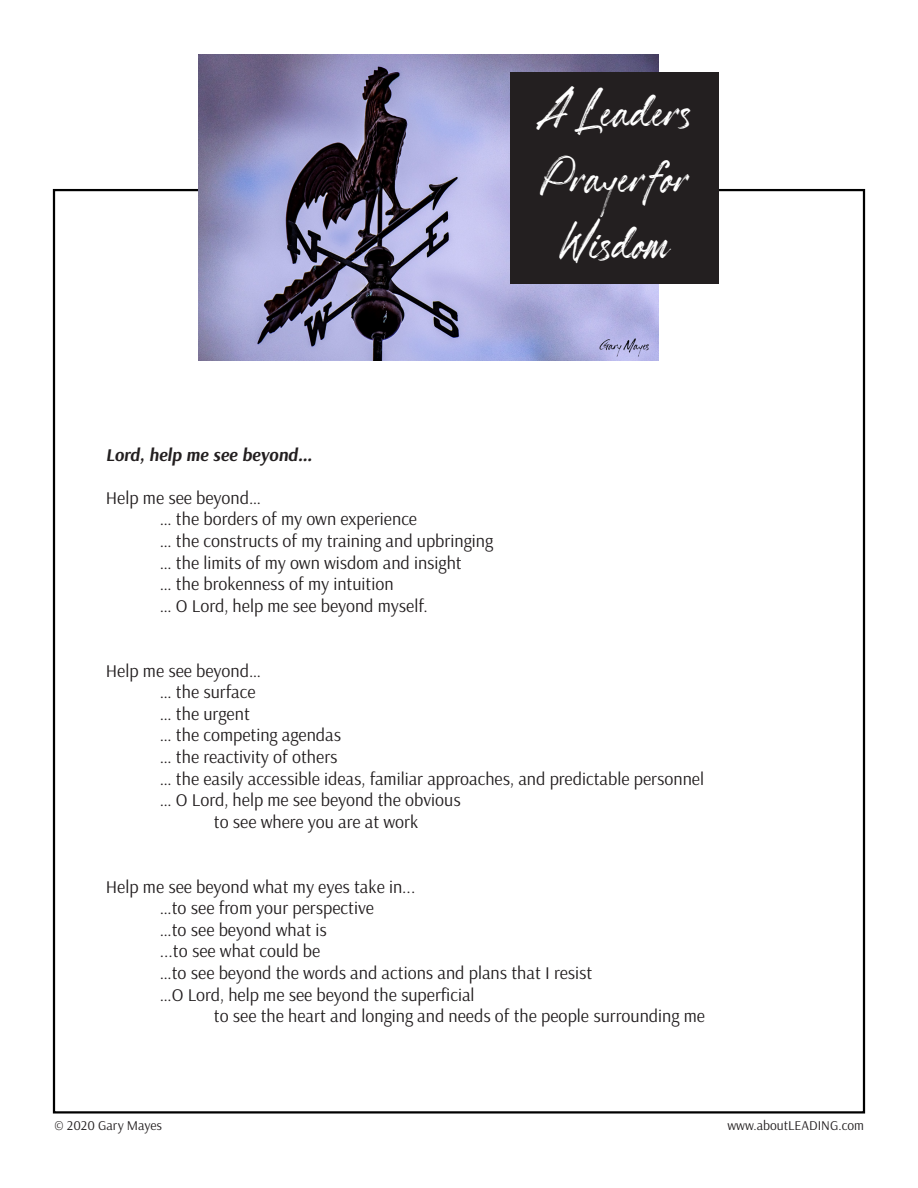
<style>
.page{position:relative;width:918px;height:1188px;background:#fff}
.page>*{position:absolute;margin:0;border:0;box-sizing:border-box;transform-origin:0 0}
.t1{font:27px "Hillstone";color:#fff}
.Indented_single_spac{font:18px "Arsenal";color:#231f20}
.t2{font:italic 700 18px "Arsenal";color:#231f20}
.t3{font:13.5px "Arsenal";color:#231f20}
</style>
<div class="page">
<img style="left:199px;top:54px;width:459px;height:306px">
<div style="left:511px;top:73px;width:208px;height:211px;background:#231f20"></div>
<p class="t1" style="left:537px;top:102px;width:158px">A Leader’s</p>
<p class="t1" style="left:540px;top:168px;width:151px">Prayer for</p>
<p class="t1" style="left:560px;top:234px;width:112px">Wisdom</p>
<p class="t2" style="left:106px;top:443px;width:208px">Lord, help me see beyond…</p>
<p class="Indented_single_spac" style="left:106px;top:487px;width:157px">Help me see beyond…</p>
<p class="Indented_single_spac" style="left:160px;top:508px;width:259px">… the borders of my own experience</p>
<p class="Indented_single_spac" style="left:160px;top:530px;width:335px">… the constructs of my training and upbringing</p>
<p class="Indented_single_spac" style="left:160px;top:552px;width:304px">… the limits of my own wisdom and insight</p>
<p class="Indented_single_spac" style="left:160px;top:573px;width:235px">… the brokenness of my intuition</p>
<p class="Indented_single_spac" style="left:160px;top:595px;width:270px">… O Lord, help me see beyond myself.</p>
<p class="Indented_single_spac" style="left:106px;top:660px;width:157px">Help me see beyond…</p>
<p class="Indented_single_spac" style="left:160px;top:681px;width:97px">… the surface</p>
<p class="Indented_single_spac" style="left:160px;top:703px;width:92px">… the urgent</p>
<p class="Indented_single_spac" style="left:160px;top:724px;width:183px">… the competing agendas</p>
<p class="Indented_single_spac" style="left:160px;top:746px;width:179px">… the reactivity of others</p>
<p class="Indented_single_spac" style="left:160px;top:768px;width:546px">… the easily accessible ideas, familiar approaches, and predictable personnel</p>
<p class="Indented_single_spac" style="left:160px;top:789px;width:302px">… O Lord, help me see beyond the obvious</p>
<p class="Indented_single_spac" style="left:214px;top:811px;width:206px">to see where you are at work</p>
<p class="Indented_single_spac" style="left:106px;top:876px;width:311px">Help me see beyond what my eyes take in...</p>
<p class="Indented_single_spac" style="left:160px;top:897px;width:216px">…to see from your perspective</p>
<p class="Indented_single_spac" style="left:160px;top:919px;width:168px">…to see beyond what is</p>
<p class="Indented_single_spac" style="left:160px;top:940px;width:162px">...to see what could be</p>
<p class="Indented_single_spac" style="left:160px;top:962px;width:434px">…to see beyond the words and actions and plans that I resist</p>
<p class="Indented_single_spac" style="left:160px;top:984px;width:316px">…O Lord, help me see beyond the superficial</p>
<p class="Indented_single_spac" style="left:214px;top:1005px;width:493px">to see the heart and longing and needs of the people surrounding me</p>
<p class="t3" style="left:54px;top:1117px;width:109px">© 2020 Gary Mayes</p>
<p class="t3" style="left:727px;top:1117px;width:138px">www.aboutLEADING.com</p>
</div>
